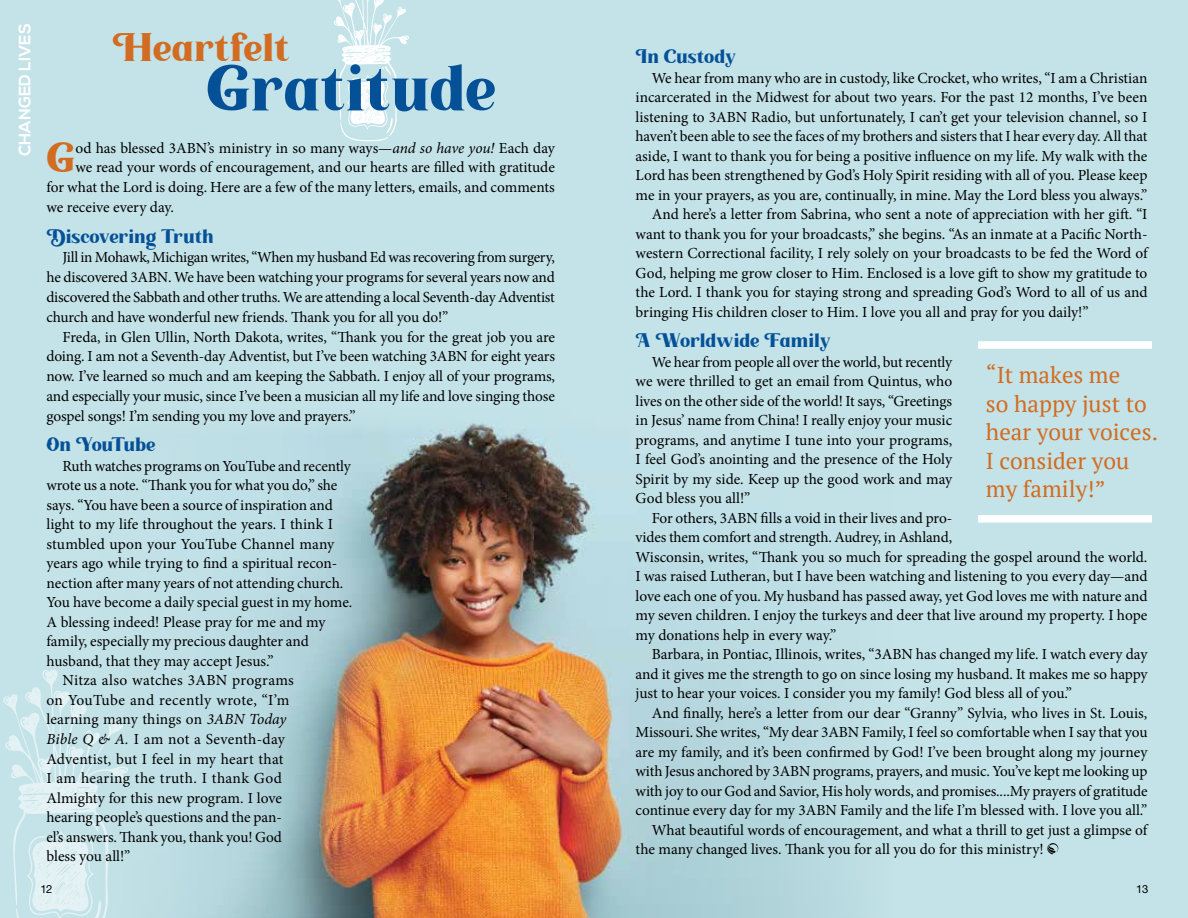
<style>
.page{position:relative;width:1188px;height:918px;background:#c4e3e8}
.page>*{position:absolute;margin:0;border:0;box-sizing:border-box;transform-origin:0 0}
.t1{font:69.6px "Longline Quart FREE";color:#055198}
.t2{font:45.45px "Longline Quart FREE";color:#d26c22}
.t3{font:42.6px "Longline Quart FREE";color:#d26c22}
.t4{font:22.8px/28.5px "PT Serif";color:#d26c22}
.t5{font:21px "Longline Quart FREE";letter-spacing:-.01em;color:#055198}
.t6{font:700 16.5px "Nexa";color:#fff}
.t7{font:15.3px/19.5px "Minion Pro";letter-spacing:-.005em;color:#000;text-align:justify}
.t8{font:15.3px "Minion Pro";letter-spacing:.02em;color:#000}
.t9{font:15.3px "Minion Pro";letter-spacing:.025em;color:#000}
.t10{font:15.3px "Minion Pro";letter-spacing:.015em;color:#000}
.t11{font:11.25px "Helvetica Neue LT Pro";color:#000}
.s1{font-style:italic}
</style>
<div class="page">
<img style="left:188px;top:423px;width:659px;height:495px">
<svg style="left:334px;top:0;width:75px;height:142px"></svg>
<svg style="left:3px;top:669px;width:125px;height:249px"></svg>
<svg style="left:1047px;top:843px;width:11px;height:11px"></svg>
<div style="left:978px;top:341px;width:174px;height:8px;background:#fff"></div>
<div style="left:978px;top:515px;width:174px;height:8px;background:#fff"></div>
<p class="t6" style="left:15px;top:156px;width:134px;rotate:-90deg">CHANGED LIVES</p>
<h3 class="t3" style="left:112px;top:32px;width:179px">Heartfelt</h3>
<h1 class="t1" style="left:206px;top:64px;width:291px">Gratitude</h1>
<h2 class="t2" style="left:46px;top:142px;width:31px">G</h2>
<p class="t7" style="left:75px;top:138px;width:481px">od has blessed 3ABN’s ministry in so many ways—<span class="s1">and so have you!</span> Each day</p>
<p class="t7" style="left:75px;top:158px;width:481px">we read your words of encouragement, and our hearts are filled with gratitude</p>
<p class="t7" style="left:46px;top:178px;width:510px">for what the Lord is doing. Here are a few of the many letters, emails, and comments</p>
<p class="t7" style="left:46px;top:197px;width:129px">we receive every day.</p>
<h3 class="t5" style="left:46px;top:229px;width:169px">Discovering Truth</h3>
<p class="t7" style="left:46px;top:248px;width:510px;text-indent:16px">Jill in Mohawk, Michigan writes, “When my husband Ed was recovering from surgery, he discovered 3ABN. We have been watching your programs for several years now and discovered the Sabbath and other truths. We are attending a local Seventh-day Adventist church and have wonderful new friends. Thank you for all you do!”</p>
<p class="t7" style="left:46px;top:327px;width:510px;text-indent:16px">Freda, in Glen Ullin, North Dakota, writes, “Thank you for the great job you are doing. I am not a Seventh-day Adventist, but I’ve been watching 3ABN for eight years now. I’ve learned so much and am keeping the Sabbath. I enjoy all of your programs, and especially your music, since I’ve been a musician all my life and love singing those gospel songs! I’m sending you my love and prayers.”</p>
<h3 class="t5" style="left:46px;top:437px;width:111px">On YouTube</h3>
<p class="t7" style="left:63px;top:456px;width:290px">Ruth watches programs on YouTube and recently</p>
<p class="t7" style="left:46px;top:476px;width:293px">wrote us a note. “Thank you for what you do,” she</p>
<p class="t7" style="left:46px;top:495px;width:288px">says. “You have been a source of inspiration and</p>
<p class="t7" style="left:46px;top:515px;width:288px">light to my life throughout the years. I think I</p>
<p class="t7" style="left:46px;top:534px;width:289px">stumbled upon your YouTube Channel many</p>
<p class="t7" style="left:46px;top:554px;width:293px">years ago while trying to find a spiritual recon-</p>
<p class="t7" style="left:46px;top:573px;width:298px">nection after many years of not attending church.</p>
<p class="t7" style="left:46px;top:593px;width:307px">You have become a daily special guest in my home.</p>
<p class="t7" style="left:46px;top:612px;width:281px">A blessing indeed! Please pray for me and my</p>
<p class="t7" style="left:46px;top:632px;width:264px">family, especially my precious daughter and</p>
<p class="t7" style="left:46px;top:651px;width:229px">husband, that they may accept Jesus.”</p>
<p class="t8" style="left:63px;top:670px;width:233px">Nitza also watches 3ABN programs</p>
<p class="t8" style="left:46px;top:690px;width:245px">on YouTube and recently wrote, “I’m</p>
<p class="t7" style="left:46px;top:710px;width:242px">learning many things on <span class="s1">3ABN Today</span></p>
<p class="t10" style="left:46px;top:729px;width:240px"><span class="s1">Bible Q &amp; A.</span> I am not a Seventh-day</p>
<p class="t7" style="left:46px;top:749px;width:239px">Adventist, but I feel in my heart that</p>
<p class="t9" style="left:46px;top:768px;width:237px">I am hearing the truth. I thank God</p>
<p class="t7" style="left:46px;top:788px;width:237px">Almighty for this new program. I love</p>
<p class="t7" style="left:46px;top:808px;width:237px">hearing people’s questions and the pan-</p>
<p class="t7" style="left:46px;top:827px;width:237px">el’s answers. Thank you, thank you! God</p>
<p class="t7" style="left:46px;top:847px;width:86px">bless you all!”</p>
<h3 class="t5" style="left:636px;top:49px;width:103px">In Custody</h3>
<p class="t7" style="left:652px;top:68px;width:497px">We hear from many who are in custody, like Crocket, who writes, “I am a Christian</p>
<p class="t7" style="left:636px;top:88px;width:513px">incarcerated in the Midwest for about two years. For the past 12 months, I’ve been</p>
<p class="t7" style="left:636px;top:107px;width:513px">listening to 3ABN Radio, but unfortunately, I can’t get your television channel, so I</p>
<p class="t7" style="left:636px;top:127px;width:513px">haven’t been able to see the faces of my brothers and sisters that I hear every day. All that</p>
<p class="t7" style="left:636px;top:146px;width:513px">aside, I want to thank you for being a positive influence on my life. My walk with the</p>
<p class="t7" style="left:636px;top:166px;width:513px">Lord has been strengthened by God’s Holy Spirit residing with all of you. Please keep</p>
<p class="t7" style="left:636px;top:185px;width:513px">me in your prayers, as you are, continually, in mine. May the Lord bless you always.”</p>
<p class="t7" style="left:652px;top:205px;width:497px">And here’s a letter from Sabrina, who sent a note of appreciation with her gift. “I</p>
<p class="t7" style="left:636px;top:224px;width:513px">want to thank you for your broadcasts,” she begins. “As an inmate at a Pacific North-</p>
<p class="t7" style="left:636px;top:244px;width:513px">western Correctional facility, I rely solely on your broadcasts to be fed the Word of</p>
<p class="t7" style="left:636px;top:263px;width:513px">God, helping me grow closer to Him. Enclosed is a love gift to show my gratitude to</p>
<p class="t7" style="left:636px;top:283px;width:513px">the Lord. I thank you for staying strong and spreading God’s Word to all of us and</p>
<p class="t7" style="left:636px;top:302px;width:454px">bringing His children closer to Him. I love you all and pray for you daily!”</p>
<h3 class="t5" style="left:636px;top:333px;width:197px">A Worldwide Family</h3>
<p class="t7" style="left:636px;top:352px;width:318px;text-indent:16px">We hear from people all over the world, but recently we were thrilled to get an email from Quintus, who lives on the other side of the world! It says, “Greetings in Jesus’ name from China! I really enjoy your music programs, and anytime I tune into your programs, I feel God’s anointing and the presence of the Holy Spirit by my side. Keep up the good work and may God bless you all!”</p>
<p class="t7" style="left:636px;top:508px;width:513px;text-align:left;text-indent:16px">For others, 3ABN fills a void in their lives and pro-<br>vides them comfort and strength. Audrey, in Ashland,<br>Wisconsin, writes, “Thank you so much for spreading the gospel around the world.<br>I was raised Lutheran, but I have been watching and listening to you every day—and love each one of you. My husband has passed away, yet God loves me with nature and my seven children. I enjoy the turkeys and deer that live around my property. I hope my donations help in every way.”</p>
<p class="t7" style="left:636px;top:645px;width:513px;text-indent:16px">Barbara, in Pontiac, Illinois, writes, “3ABN has changed my life. I watch every day and it gives me the strength to go on since losing my husband. It makes me so happy just to hear your voices. I consider you my family! God bless all of you.”</p>
<p class="t7" style="left:652px;top:703px;width:497px">And finally, here’s a letter from our dear “Granny” Sylvia, who lives in St. Louis,</p>
<p class="t7" style="left:636px;top:723px;width:513px">Missouri. She writes, “My dear 3ABN Family, I feel so comfortable when I say that you</p>
<p class="t7" style="left:636px;top:742px;width:513px">are my family, and it’s been confirmed by God! I’ve been brought along my journey</p>
<p class="t7" style="left:636px;top:762px;width:513px">with Jesus anchored by 3ABN programs, prayers, and music. You’ve kept me looking up</p>
<p class="t7" style="left:636px;top:781px;width:513px">with joy to our God and Savior, His holy words, and promises....My prayers of gratitude</p>
<p class="t7" style="left:636px;top:801px;width:513px">continue every day for my 3ABN Family and the life I’m blessed with. I love you all.”</p>
<p class="t7" style="left:652px;top:820px;width:497px">What beautiful words of encouragement, and what a thrill to get just a glimpse of</p>
<p class="t7" style="left:636px;top:840px;width:410px">the many changed lives. Thank you for all you do for this ministry!</p>
<h3 class="t4" style="left:986px;top:361px;width:174px">“It makes me<br>so happy just to hear your voices.<br>I consider you my family!”</h3>
<p class="t11" style="left:40px;top:882px;width:14px">12</p>
<p class="t11" style="left:1136px;top:882px;width:14px">13</p>
</div>
